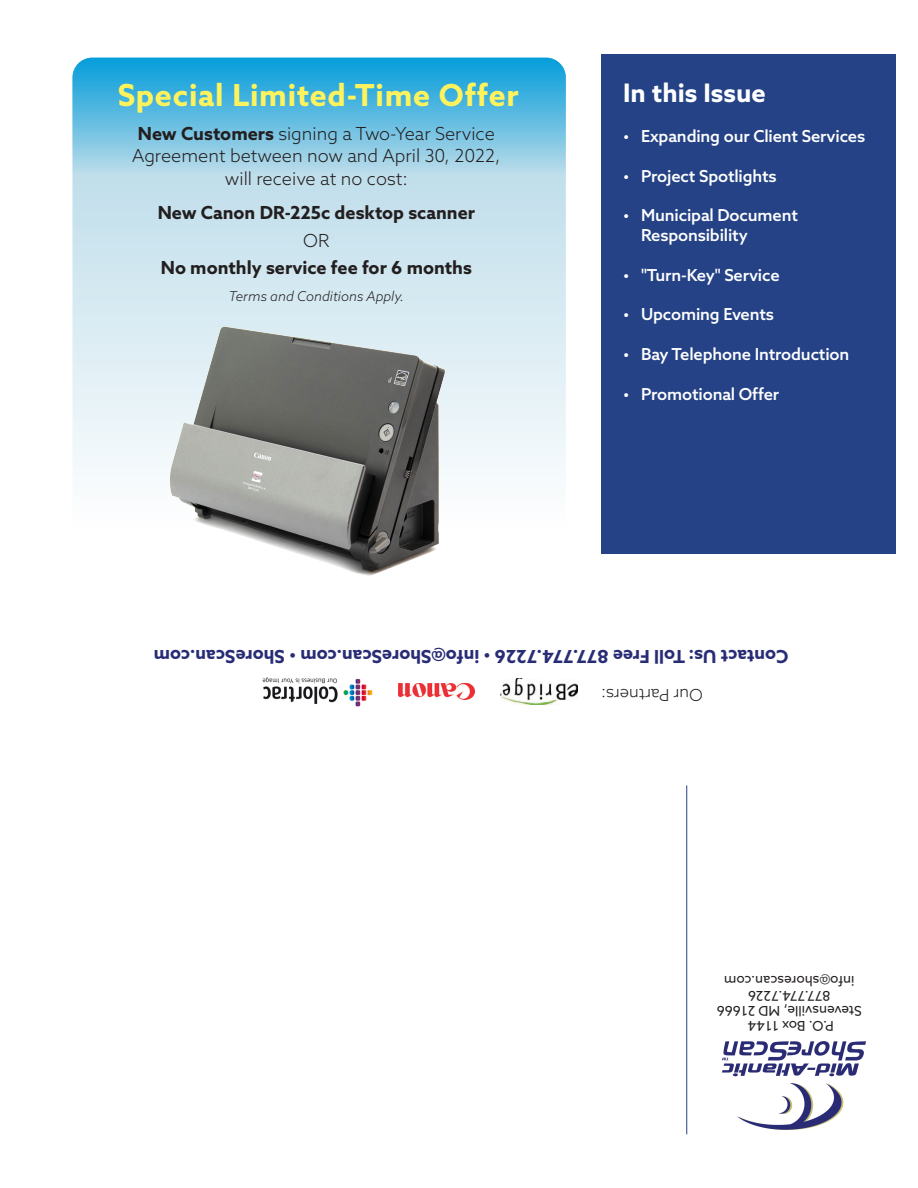
<style>
.page{position:relative;width:918px;height:1188px;background:#fff}
.page>*{position:absolute;margin:0;border:0;box-sizing:border-box;transform-origin:0 0}
.t1{font:700 30.3px "Azo Sans";letter-spacing:.025em;color:#fff35d}
.t2{font:700 25.5px "Azo Sans";color:#fff}
.t3{font:300 18px/22.5px "Azo Sans";color:#231f20;text-align:center}
.t4{font:700 18px "Azo Sans";color:#282c75}
.t5{font:700 18px "Azo Sans";color:#231f20}
.t6{font:500 16.5px/19.5px "Azo Sans";letter-spacing:-.01em;color:#fff}
.t7{font:300 16.5px "Azo Sans";color:#231f20}
.t8{font:13.5px "Azo Sans";color:#231f20}
.t9{font:italic 300 13.5px "Azo Sans";color:#231f20}
.s1{font-weight:700}
</style>
<div class="page">
<div style="left:602px;top:54px;width:294px;height:500px;background:#244285"></div>
<img style="left:262px;top:677px;width:111px;height:30px">
<img style="left:398px;top:684px;width:77px;height:15px">
<hr style="left:686px;top:785px;width:1px;height:349px;background:#244285">
<img style="left:500px;top:678px;width:78px;height:27px">
<img style="left:722px;top:1042px;width:144px;height:87px">
<svg style="left:72px;top:174px;width:494px;height:300px;background:#d3e8f1"></svg>
<svg style="left:72px;top:58px;width:494px;height:116px;background:#5ebbe1"></svg>
<img style="left:153px;top:322px;width:328px;height:254px">
<p class="t1" style="left:118px;top:75px;width:402px">Special Limited-Time Offer</p>
<p class="t3" style="left:132px;top:122px;width:370px"><span class="s1">New Customers</span> signing a Two-Year Service<br>Agreement between now and April 30, 2022, will receive at no cost:</p>
<p class="t5" style="left:158px;top:201px;width:319px">New Canon DR-225c desktop scanner</p>
<p class="t3" style="left:303px;top:230px;width:28px">OR</p>
<p class="t5" style="left:161px;top:255px;width:313px">No monthly service fee for 6 months</p>
<p class="t9" style="left:229px;top:288px;width:177px">Terms and Conditions Apply.</p>
<p class="t2" style="left:623px;top:76px;width:144px">In this Issue</p>
<p class="t6" style="left:623px;top:126px;width:244px">• Expanding our Client Services</p>
<p class="t6" style="left:623px;top:166px;width:155px">• Project Spotlights</p>
<p class="t6" style="left:641px;top:206px;width:158px;text-indent:-18px">• Municipal Document<br>Responsibility</p>
<p class="t6" style="left:623px;top:265px;width:158px">• "Turn-Key" Service</p>
<p class="t6" style="left:623px;top:305px;width:152px">• Upcoming Events</p>
<p class="t6" style="left:623px;top:344px;width:228px">• Bay Telephone Introduction</p>
<p class="t6" style="left:623px;top:384px;width:158px">• Promotional Offer</p>
<p class="t4" style="left:788px;top:669px;width:636px;rotate:-180deg">Contact Us: Toll Free 877.774.7226 • info@ShoreScan.com • ShoreScan.com</p>
<p class="t7" style="left:703px;top:705px;width:103px;rotate:-180deg">Our Partners:</p>
<p class="t8" style="left:855px;top:990px;width:132px;rotate:-180deg">info@shorescan.com</p>
<p class="t8" style="left:831px;top:1005px;width:84px;rotate:-180deg">877.774.7226</p>
<p class="t8" style="left:862px;top:1020px;width:147px;rotate:-180deg">Stevensville, MD 21666</p>
<p class="t8" style="left:834px;top:1035px;width:87px;rotate:-180deg">P.O. Box 1144</p>
</div>
